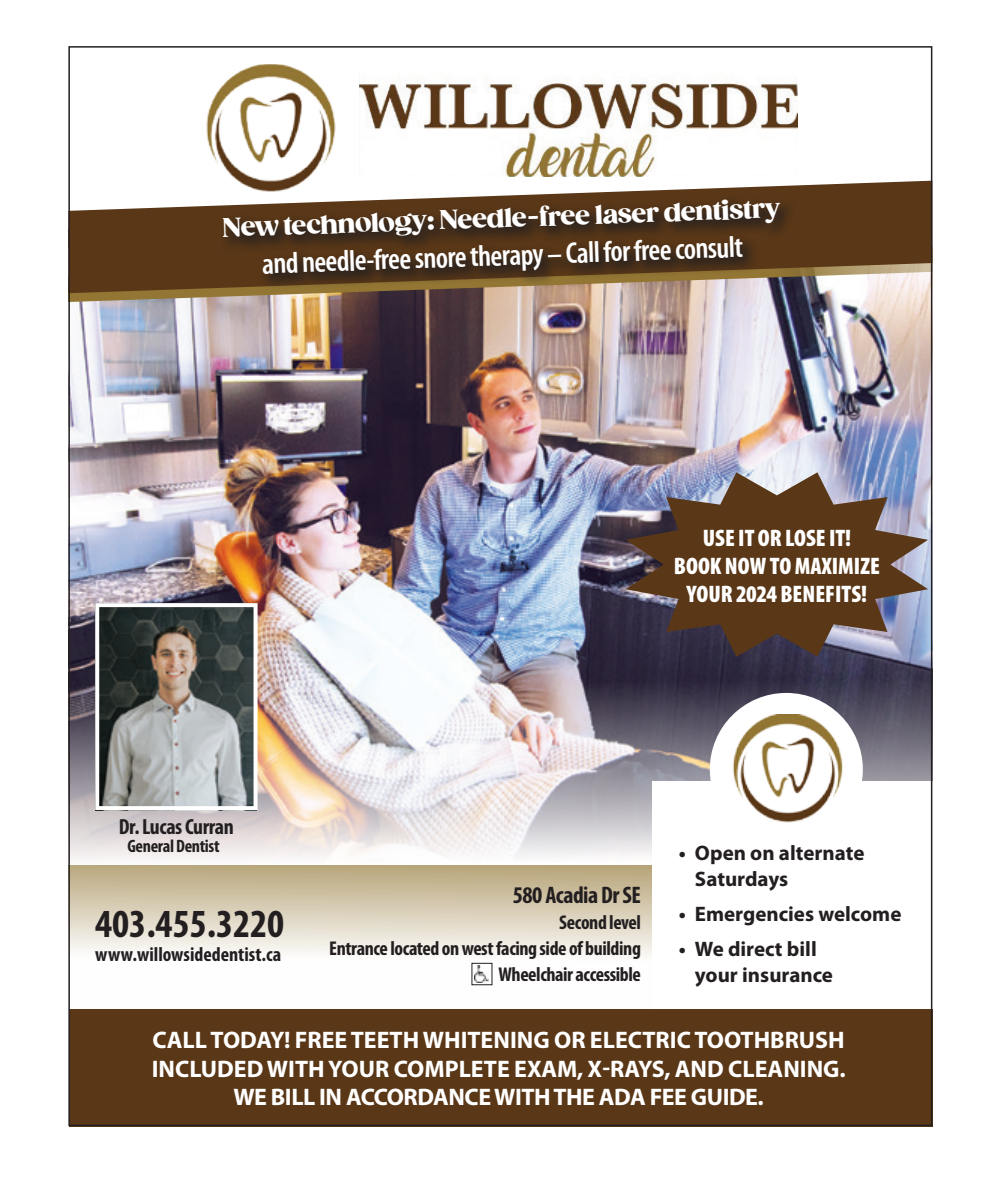
<style>
.page{position:relative;width:990px;height:1188px;background:#fff}
.page>*{position:absolute;margin:0;border:0;box-sizing:border-box;transform-origin:0 0}
.t1{font:700 condensed 40px "Myriad Pro";color:#231f20}
.t2{font:600 condensed 30px "Myriad Pro";color:#fff}
.t3{font:900 26px "Gazpacho";color:#fff}
.t4{font:700 24px/28.8px "Myriad Pro";color:#fff;text-align:center}
.t5{font:900 condensed 24px/28px "Myriad Pro";color:#fff;text-align:center}
.t6{font:700 condensed 24px "Myriad Pro";letter-spacing:-.02em;color:#231f20}
.t7{font:700 condensed 22px "Myriad Pro";letter-spacing:-.02em;color:#231f20}
.t8{font:700 21px/26px "Myriad Pro";color:#231f20}
.t9{font:700 condensed 20px/26px "Myriad Pro";letter-spacing:-.02em;color:#231f20;text-align:right}
.t10{font:700 condensed 20px "Myriad Pro";color:#231f20}
.t11{font:700 condensed 18px "Myriad Pro";letter-spacing:-.02em;color:#231f20}
</style>
<div class="page">
<img style="left:71px;top:302px;width:858px;height:557px">
<img style="left:71px;top:293px;width:858px;height:9px">
<svg style="left:71px;top:181px;width:858px;height:112px;fill:#593717"></svg>
<div style="left:220px;top:195px;width:576px;height:96px;background:#231f20;opacity:.75"></div>
<img style="left:203px;top:64px;width:151px;height:130px">
<img style="left:360px;top:80px;width:438px;height:97px">
<div style="left:710px;top:693px;width:153px;height:153px;background:#fff;border-radius:50%"></div>
<div style="left:69px;top:1009px;width:863px;height:117px;background:#593717"></div>
<img style="left:100px;top:608px;width:153px;height:197px">
<div style="left:95px;top:603px;width:163px;height:207px;border:4px solid #fff"></div>
<svg style="left:71px;top:865px;width:581px;height:121px"></svg>
<div style="left:652px;top:781px;width:280px;height:228px;background:#fff"></div>
<img style="left:711px;top:714px;width:151px;height:109px">
<img style="left:475px;top:966px;width:14px;height:16px">
<div style="left:471px;top:963px;width:21px;height:22px;border:1px solid #231f20"></div>
<svg style="left:626px;top:472px;width:302px;height:185px;background:#69554e"></svg>
<p class="t3" style="left:222px;top:212px;width:559px;rotate:-2deg">New technology: Needle-free laser dentistry</p>
<p class="t2" style="left:261px;top:247px;width:483px;rotate:-2deg">and needle-free snore therapy – Call for free consult</p>
<p class="t5" style="left:674px;top:524px;width:208px">USE IT OR LOSE IT!<br>BOOK NOW TO MAXIMIZE<br>YOUR 2024 BENEFITS!</p>
<p class="t7" style="left:119px;top:813px;width:116px">Dr. Lucas Curran</p>
<p class="t11" style="left:127px;top:834px;width:94px">General Dentist</p>
<p class="t1" style="left:95px;top:899px;width:191px">403.455.3220</p>
<p class="t10" style="left:95px;top:942px;width:188px">www.willowsidedentist.ca</p>
<p class="t6" style="left:513px;top:880px;width:130px">580 Acadia Dr SE</p>
<p class="t9" style="left:329px;top:909px;width:313px">Second level<br>Entrance located on west facing side of building<br>Wheelchair accessible</p>
<p class="t8" style="left:695px;top:839px;width:171px;text-indent:-16px">• Open on alternate<br>Saturdays</p>
<p class="t8" style="left:679px;top:900px;width:224px">• Emergencies welcome</p>
<p class="t8" style="left:695px;top:935px;width:140px;text-indent:-16px">• We direct bill your insurance</p>
<p class="t4" style="left:152px;top:1024px;width:696px">CALL TODAY! FREE TEETH WHITENING OR ELECTRIC TOOTHBRUSH<br>INCLUDED WITH YOUR COMPLETE EXAM, X-RAYS, AND CLEANING.<br>WE BILL IN ACCORDANCE WITH THE ADA FEE GUIDE.</p>
</div>
